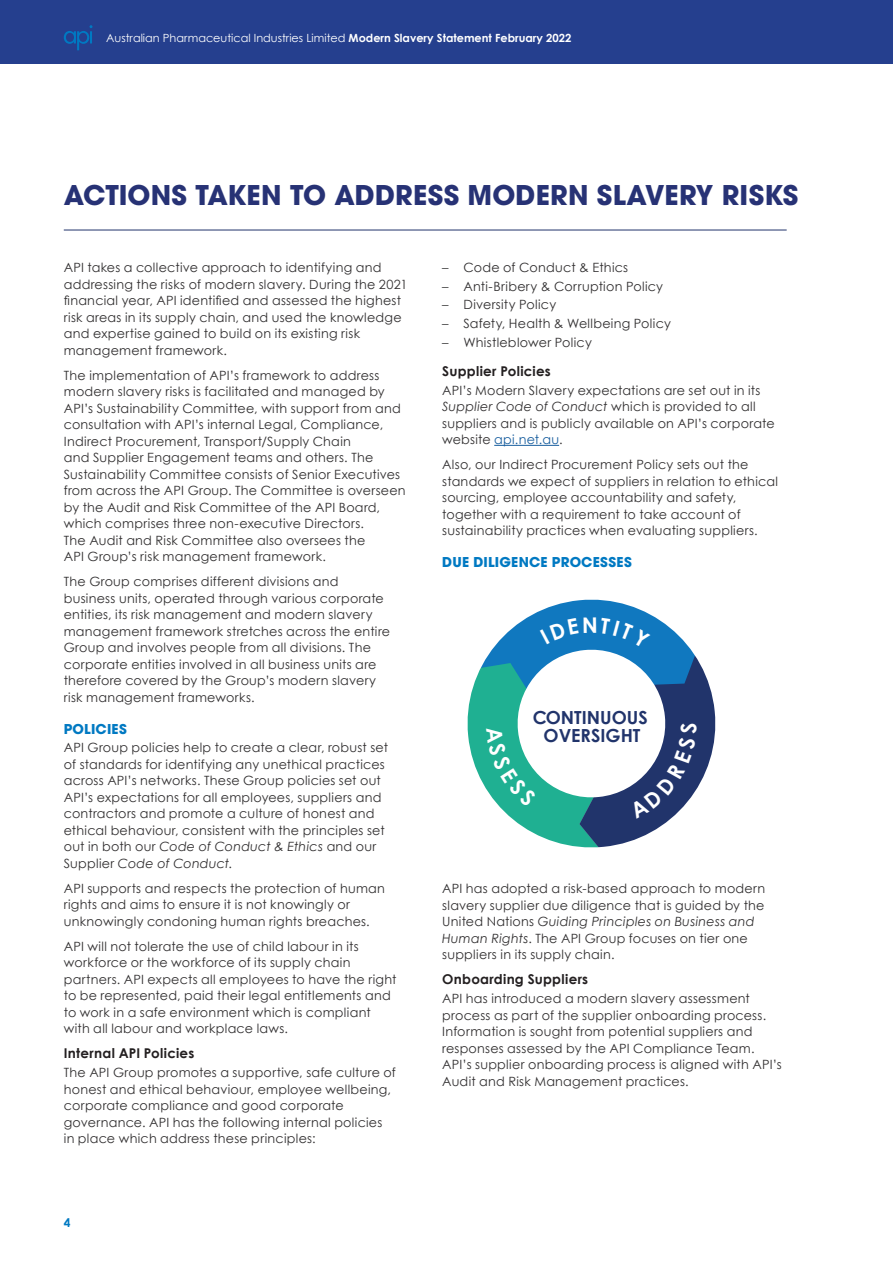
<style>
.page{position:relative;width:893px;height:1263px;background:#fff}
.page>*{position:absolute;margin:0;border:0;box-sizing:border-box;transform-origin:0 0}
.t1{font:700 27px "Avant Garde";letter-spacing:.005em;color:#273275}
.t2{font:700 18px/18.9px "Century Gothic";color:#21346b;text-align:center}
.t3{font:700 13.5px "Century Gothic";letter-spacing:.02em;color:#231f20}
.t4{font:700 13.5px "Avant Garde";letter-spacing:.015em;color:#0079c2}
.t5{font:12.75px/16.5px "Century Gothic";letter-spacing:.02em;color:#312f30}
.t6{font:700 12px "Century Gothic";color:#0079c2}
.t7{font:11.25px "Century Gothic";color:#fff}
.s1{font-weight:700}
.s2{font-style:italic}
.s3{color:#3e3e3f}
.s4{color:#175d9e}
</style>
<div class="page">
<hr style="left:494px;top:445px;width:65px;height:1px;background:#175d9e">
<hr style="left:64px;top:230px;width:723px;height:1px;background:#21346b">
<div style="left:0;top:0;width:893px;height:64px;background:#253f8e"></div>
<svg style="left:64px;top:25px;width:28px;height:25px"></svg>
<svg style="left:467px;top:599px;width:249px;height:249px"></svg>
<p class="t7" style="left:106px;top:31px;width:467px">Australian Pharmaceutical Industries Limited <span class="s1">Modern Slavery Statement February 2022</span></p>
<h1 class="t1" style="left:64px;top:178px;width:736px">ACTIONS TAKEN TO ADDRESS MODERN SLAVERY RISKS</h1>
<p class="t5" style="left:64px;top:259px;width:345px">API takes a collective approach to identifying and addressing the risks of modern slavery. During the 2021 financial year, API identified and assessed the highest risk areas in its supply chain, and used the knowledge and expertise gained to build on its existing risk management framework.</p>
<p class="t5" style="left:64px;top:367px;width:343px">The implementation of API’s framework to address modern slavery risks is facilitated and managed by API’s Sustainability Committee, with support from and consultation with API’s internal Legal, Compliance, Indirect Procurement, Transport/Supply Chain<br>and Supplier Engagement teams and others. The Sustainability Committee consists of Senior Executives from across the API Group. The Committee is overseen by the Audit and Risk Committee of the API Board, which comprises three non-executive Directors.<br>The Audit and Risk Committee also oversees the<br>API Group’s risk management framework.</p>
<p class="t5" style="left:64px;top:573px;width:328px">The Group comprises different divisions and business units, operated through various corporate entities, its risk management and modern slavery management framework stretches across the entire Group and involves people from all divisions. The corporate entities involved in all business units are therefore covered by the Group’s modern slavery risk management frameworks.</p>
<p class="t4" style="left:64px;top:720px;width:65px">POLICIES</p>
<p class="t5" style="left:64px;top:739px;width:326px">API Group policies help to create a clear, robust set of standards for identifying any unethical practices across API’s networks. These Group policies set out API’s expectations for all employees, suppliers and contractors and promote a culture of honest and ethical behaviour, consistent with the principles set out in both our <span class="s2">Code of Conduct &amp; Ethics</span> and our Supplier <span class="s2">Code of Conduct</span>.</p>
<p class="t5" style="left:64px;top:880px;width:323px">API supports and respects the protection of human rights and aims to ensure it is not knowingly or unknowingly condoning human rights breaches.</p>
<p class="t5" style="left:64px;top:938px;width:334px">API will not tolerate the use of child labour in its workforce or the workforce of its supply chain partners. API expects all employees to have the right to be represented, paid their legal entitlements and to work in a safe environment which is compliant with all labour and workplace laws.</p>
<p class="t3" style="left:64px;top:1045px;width:132px">Internal API Policies</p>
<p class="t5" style="left:64px;top:1064px;width:334px">The API Group promotes a supportive, safe culture of honest and ethical behaviour, employee wellbeing, corporate compliance and good corporate governance. API has the following internal policies in place which address these principles:</p>
<p class="t6" style="left:64px;top:1215px;width:8px">4</p>
<p class="t5" style="left:442px;top:259px;width:187px"><span class="s3">–</span> Code of Conduct &amp; Ethics</p>
<p class="t5" style="left:442px;top:278px;width:222px"><span class="s3">–</span> Anti-Bribery &amp; Corruption Policy</p>
<p class="t5" style="left:442px;top:296px;width:115px"><span class="s3">–</span> Diversity Policy</p>
<p class="t5" style="left:442px;top:315px;width:230px"><span class="s3">–</span> Safety, Health &amp; Wellbeing Policy</p>
<p class="t5" style="left:442px;top:334px;width:151px"><span class="s3">–</span> Whistleblower Policy</p>
<p class="t3" style="left:442px;top:363px;width:110px">Supplier Policies</p>
<p class="t5" style="left:442px;top:382px;width:334px">API’s Modern Slavery expectations are set out in its <span class="s2">Supplier Code of Conduct</span> which is provided to all suppliers and is publicly available on API’s corporate website <span class="s4">api.net.au</span>.</p>
<p class="t5" style="left:442px;top:456px;width:337px">Also, our Indirect Procurement Policy sets out the standards we expect of suppliers in relation to ethical sourcing, employee accountability and safety, together with a requirement to take account of sustainability practices when evaluating suppliers.</p>
<p class="t4" style="left:442px;top:553px;width:191px">DUE DILIGENCE PROCESSES</p>
<h2 class="t2" style="left:533px;top:707px;width:117px">CONTINUOUS<br>OVERSIGHT</h2>
<p class="t5" style="left:442px;top:880px;width:325px">API has adopted a risk-based approach to modern slavery supplier due diligence that is guided by the United Nations <span class="s2">Guiding Principles on Business and Human Rights</span>. The API Group focuses on tier one suppliers in its supply chain.</p>
<p class="t3" style="left:442px;top:971px;width:147px">Onboarding Suppliers</p>
<p class="t5" style="left:442px;top:990px;width:341px">API has introduced a modern slavery assessment process as part of the supplier onboarding process.<br>Information is sought from potential suppliers and responses assessed by the API Compliance Team.<br>API’s supplier onboarding process is aligned with API’s Audit and Risk Management practices.</p>
</div>
